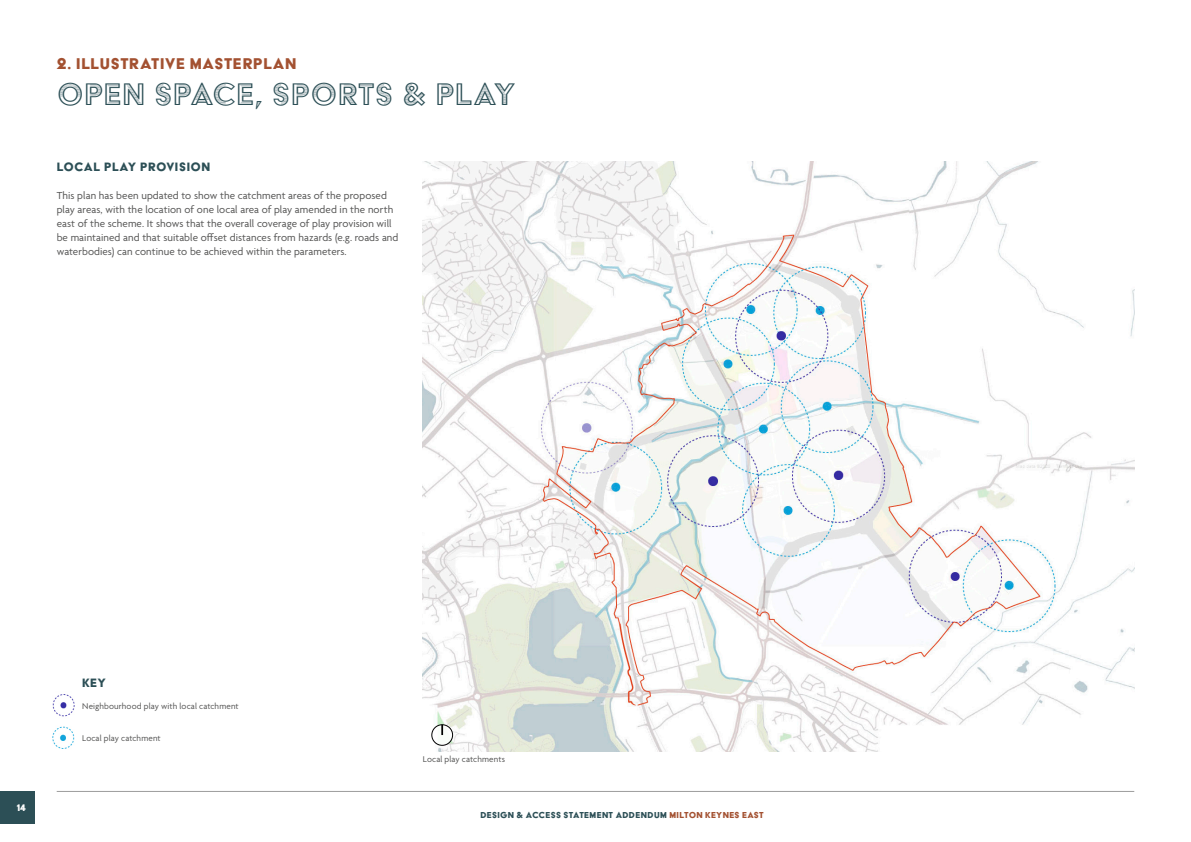
<style>
.page{position:relative;width:1191px;height:842px;background:#fff}
.page>*{position:absolute;margin:0;border:0;box-sizing:border-box;transform-origin:0 0}
.t1{font:36px "Acier BAT Text Gris";letter-spacing:.015em;color:#2c4f56}
.t2{font:18px "Acier BAT Text Solid";letter-spacing:.035em;color:#a35131}
.Body{font:14px "Acier BAT Text Solid";letter-spacing:.025em;color:#2c4f56}
.t3{font:11px/14px "Agenda";letter-spacing:.005em;color:#565655}
.t4{font:11px "Acier BAT Text Solid";color:#fff}
.t5{font:10px "Acier BAT Text Solid";letter-spacing:.03em;color:#2c4f56}
.t6{font:9px "Agenda";letter-spacing:.01em;color:#565655}
.s1{color:#a35131}
</style>
<div class="page">
<hr style="left:57px;top:791px;width:1077px;height:1px;background:#9c9c9c">
<img style="left:423px;top:162px;width:711px;height:589px">
<img style="left:52px;top:694px;width:23px;height:23px">
<img style="left:52px;top:726px;width:23px;height:23px">
<div style="left:0;top:791px;width:35px;height:32px;background:#2c4f56"></div>
<div style="left:432px;top:725px;width:20px;height:20px;background:#fff;border-radius:50%"></div>
<div style="left:432px;top:725px;width:21px;height:20px;border:1px solid #000;border-radius:50%"></div>
<svg style="left:441px;top:725px;width:2px;height:10px"></svg>
<p class="t2" style="left:57px;top:54px;width:241px">2. ILLUSTRATIVE MASTERPLAN</p>
<p class="t1" style="left:57px;top:75px;width:460px">OPEN SPACE, SPORTS &amp; PLAY</p>
<p class="Body" style="left:57px;top:160px;width:155px">LOCAL PLAY PROVISION</p>
<p class="t3" style="left:57px;top:190px;width:343px">This plan has been updated to show the catchment areas of the proposed play areas, with the location of one local area of play amended in the north east of the scheme. It shows that the overall coverage of play provision will be maintained and that suitable offset distances from hazards (e.g. roads and waterbodies) can continue to be achieved within the parameters.</p>
<p class="t4" style="left:17px;top:802px;width:11px">14</p>
<p class="Body" style="left:82px;top:675px;width:25px">KEY</p>
<p class="t6" style="left:82px;top:701px;width:158px">Neighbourhood play with local catchment</p>
<p class="t6" style="left:82px;top:733px;width:80px">Local play catchment</p>
<p class="t6" style="left:423px;top:754px;width:83px">Local play catchments</p>
<p class="t5" style="left:480px;top:810px;width:285px">DESIGN &amp; ACCESS STATEMENT ADDENDUM <span class="s1">MILTON KEYNES EAST</span></p>
</div>
